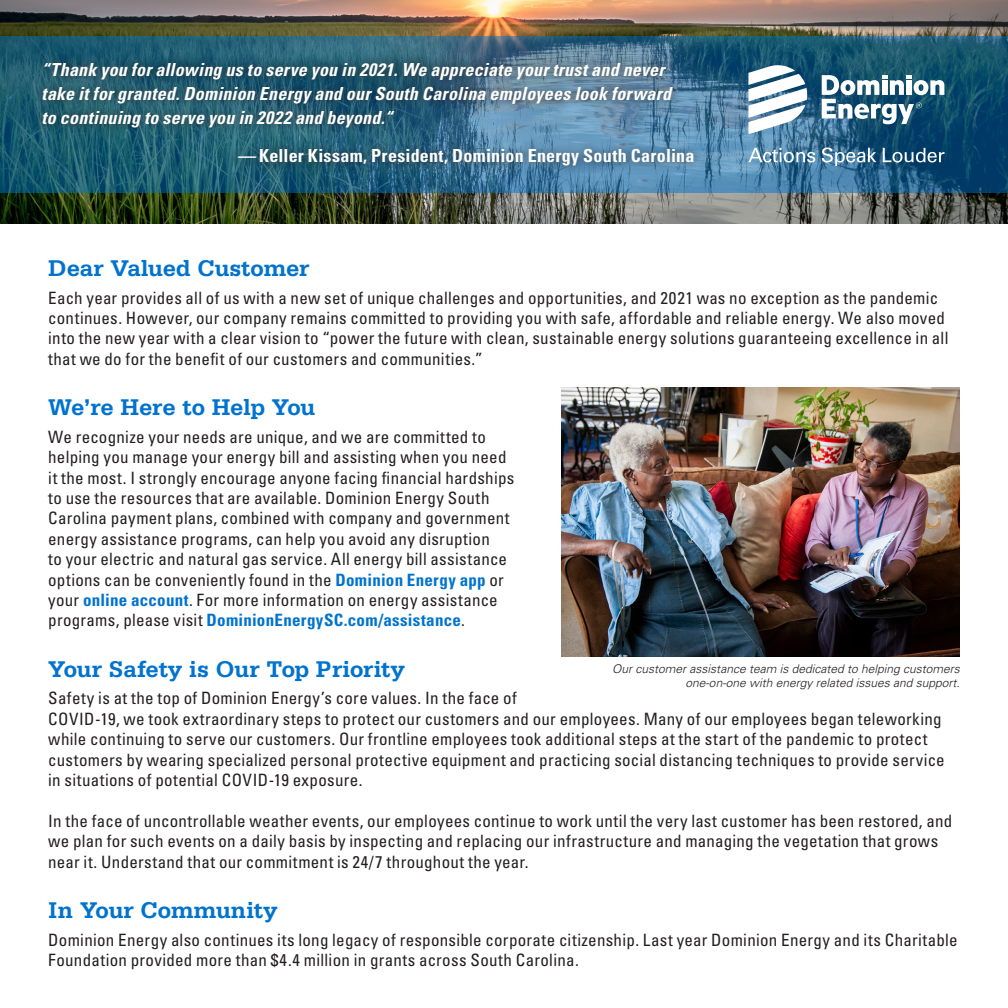
<style>
.page{position:relative;width:1008px;height:1008px;background:#fff}
.page>*{position:absolute;margin:0;border:0;box-sizing:border-box;transform-origin:0 0}
.t1{font:700 24px "Serifa Std";letter-spacing:-.01em;color:#0073ce}
.t2{font:italic 700 condensed 18px/24px "Univers LT Std";color:#fff}
.t3{font:700 condensed 18px "Univers LT Std";letter-spacing:.015em;color:#fff}
.t4{font:condensed 17px/20.4px "Univers LT Std";letter-spacing:.015em;color:#231f20}
.t5{font:italic 300 12px "Univers LT Std";color:#231f20}
.s1{font-style:italic}
.s2{font-weight:700;color:#0073ce}
</style>
<div class="page">
<img style="left:561px;top:388px;width:399px;height:268px">
<img style="left:0;top:0;width:1008px;height:223px">
<svg style="left:0;top:36px;width:1008px;height:156px;background:#26617e"></svg>
<svg style="left:748px;top:64px;width:59px;height:70px"></svg>
<svg style="left:822px;top:75px;width:122px;height:49px"></svg>
<svg style="left:748px;top:148px;width:67px;height:15px"></svg>
<svg style="left:822px;top:148px;width:54px;height:18px"></svg>
<svg style="left:883px;top:148px;width:62px;height:15px"></svg>
<div style="left:34px;top:53px;width:669px;height:122px;background:#231f20;opacity:.75"></div>
<p class="t2" style="left:42px;top:58px;width:636px">“Thank you forallowing usto serve you in 2021.We appreciate yourtrustand never take itforgranted.Dominion Energyand ourSouth Carolina employeeslook forward</p>
<p class="t2" style="left:42px;top:106px;width:357px">to continuing to serve you in 2022and beyond.“</p>
<p class="t3" style="left:237px;top:145px;width:459px"><span class="s1">—</span> Keller Kissam, President, Dominion Energy South Carolina</p>
<p class="t1" style="left:48px;top:254px;width:263px">Dear Valued Customer</p>
<p class="t4" style="left:48px;top:287px;width:902px">Each year provides all of us with a new set of unique challenges and opportunities, and 2021 was no exception as the pandemic continues. However, our company remains committed to providing you with safe, affordable and reliable energy. We also moved into the new year with a clear vision to “power the future with clean, sustainable energy solutions guaranteeing excellence in all that we do for the benefit of our customers and communities.”</p>
<p class="t1" style="left:48px;top:393px;width:268px">We’re Here to Help You</p>
<p class="t4" style="left:48px;top:426px;width:468px">We recognize your needs are unique, and we are committed to helping you manage your energy bill and assisting when you need it the most. I strongly encourage anyone facing financial hardships to use the resources that are available. Dominion Energy South Carolina payment plans, combined with company and government energy assistance programs, can help you avoid any disruption<br>to your electric and natural gas service. All energy bill assistance options can be conveniently found in the <span class="s2">Dominion Energy app</span> or your <span class="s2">online account</span>. For more information on energy assistance programs, please visit <span class="s2">DominionEnergySC.com/assistance</span>.</p>
<p class="t1" style="left:48px;top:655px;width:358px">Your Safety is Our Top Priority</p>
<p class="t4" style="left:48px;top:688px;width:898px">Safety is at the top of Dominion Energy’s core values. In the face of<br>COVID-19, we took extraordinary steps to protect our customers and our employees. Many of our employees began teleworking while continuing to serve our customers. Our frontline employees took additional steps at the start of the pandemic to protect customers by wearing specialized personal protective equipment and practicing social distancing techniques to provide service in situations of potential COVID-19 exposure.</p>
<p class="t4" style="left:48px;top:810px;width:906px">In the face of uncontrollable weather events, our employees continue to work until the very last customer has been restored, and we plan for such events on a daily basis by inspecting and replacing our infrastructure and managing the vegetation that grows near it. Understand that our commitment is 24/7 throughout the year.</p>
<p class="t1" style="left:48px;top:896px;width:231px">In Your Community</p>
<p class="t4" style="left:48px;top:929px;width:911px">Dominion Energy also continues its long legacy of responsible corporate citizenship. Last year Dominion Energy and its Charitable<br>Foundation provided more than $4.4 million in grants across South Carolina.</p>
<p class="t5" style="left:612px;top:661px;width:349px">Our customer assistance team is dedicated to helping customers</p>
<p class="t5" style="left:686px;top:676px;width:276px">one-on-one with energy related issues and support.</p>
</div>
